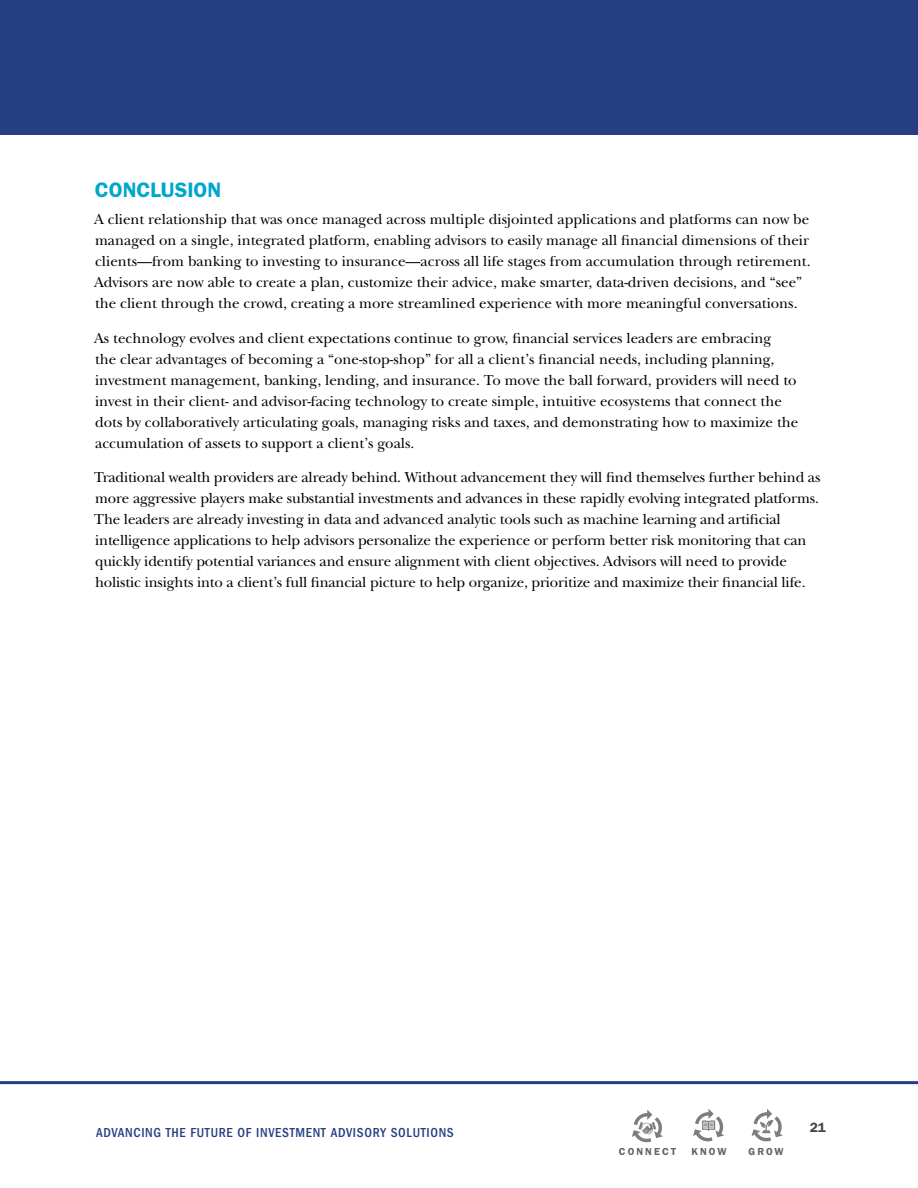
<style>
.page{position:relative;width:918px;height:1188px;background:#fff}
.page>*{position:absolute;margin:0;border:0;box-sizing:border-box;transform-origin:0 0}
.t1{font:600 21px "ITC Franklin Gothic Std";color:#00a7cc}
.t2{font:15px/21px "New Baskerville Std";color:#000}
.t3{font:500 condensed 13.5px "ITC Franklin Gothic Std";letter-spacing:.05em;color:#263e82}
.t4{font:600 13.5px "ITC Franklin Gothic Std";color:#464646}
.t5{font:600 10.2px "ITC Franklin Gothic Std";letter-spacing:.2em;color:#636363}
</style>
<div class="page">
<div style="left:0;top:0;width:918px;height:135px;background:#263e82"></div>
<svg style="left:632px;top:1110px;width:31px;height:33px"></svg>
<svg style="left:693px;top:1109px;width:31px;height:33px"></svg>
<svg style="left:752px;top:1109px;width:31px;height:33px"></svg>
<hr style="left:0;top:1081px;width:918px;height:3px;background:#263e82">
<h1 class="t1" style="left:95px;top:177px;width:128px">CONCLUSION</h1>
<p class="t2" style="left:94px;top:209px;width:718px">A client relationship that was once managed across multiple disjointed applications and platforms can now be managed on a single, integrated platform, enabling advisors to easily manage all financial dimensions of their clients—from banking to investing to insurance—across all life stages from accumulation through retirement.<br>Advisors are now able to create a plan, customize their advice, make smarter, data-driven decisions, and “see” the client through the crowd, creating a more streamlined experience with more meaningful conversations.</p>
<p class="t2" style="left:94px;top:328px;width:706px">As technology evolves and client expectations continue to grow, financial services leaders are embracing<br>the clear advantages of becoming a “one-stop-shop” for all a client’s financial needs, including planning, investment management, banking, lending, and insurance. To move the ball forward, providers will need to invest in their client- and advisor-facing technology to create simple, intuitive ecosystems that connect the dots by collaboratively articulating goals, managing risks and taxes, and demonstrating how to maximize the accumulation of assets to support a client’s goals.</p>
<p class="t2" style="left:94px;top:467px;width:728px">Traditional wealth providers are already behind. Without advancement they will find themselves further behind as more aggressive players make substantial investments and advances in these rapidly evolving integrated platforms.<br>The leaders are already investing in data and advanced analytic tools such as machine learning and artificial intelligence applications to help advisors personalize the experience or perform better risk monitoring that can quickly identify potential variances and ensure alignment with client objectives. Advisors will need to provide holistic insights into a client’s full financial picture to help organize, prioritize and maximize their financial life.</p>
<p class="t3" style="left:96px;top:1124px;width:359px">ADVANCING THE FUTURE OF INVESTMENT ADVISORY SOLUTIONS</p>
<p class="t5" style="left:619px;top:1146px;width:59px">CONNECT</p>
<p class="t5" style="left:692px;top:1146px;width:37px">KNOW</p>
<p class="t5" style="left:749px;top:1145px;width:37px">GROW</p>
<p class="t4" style="left:810px;top:1119px;width:18px">21</p>
</div>
